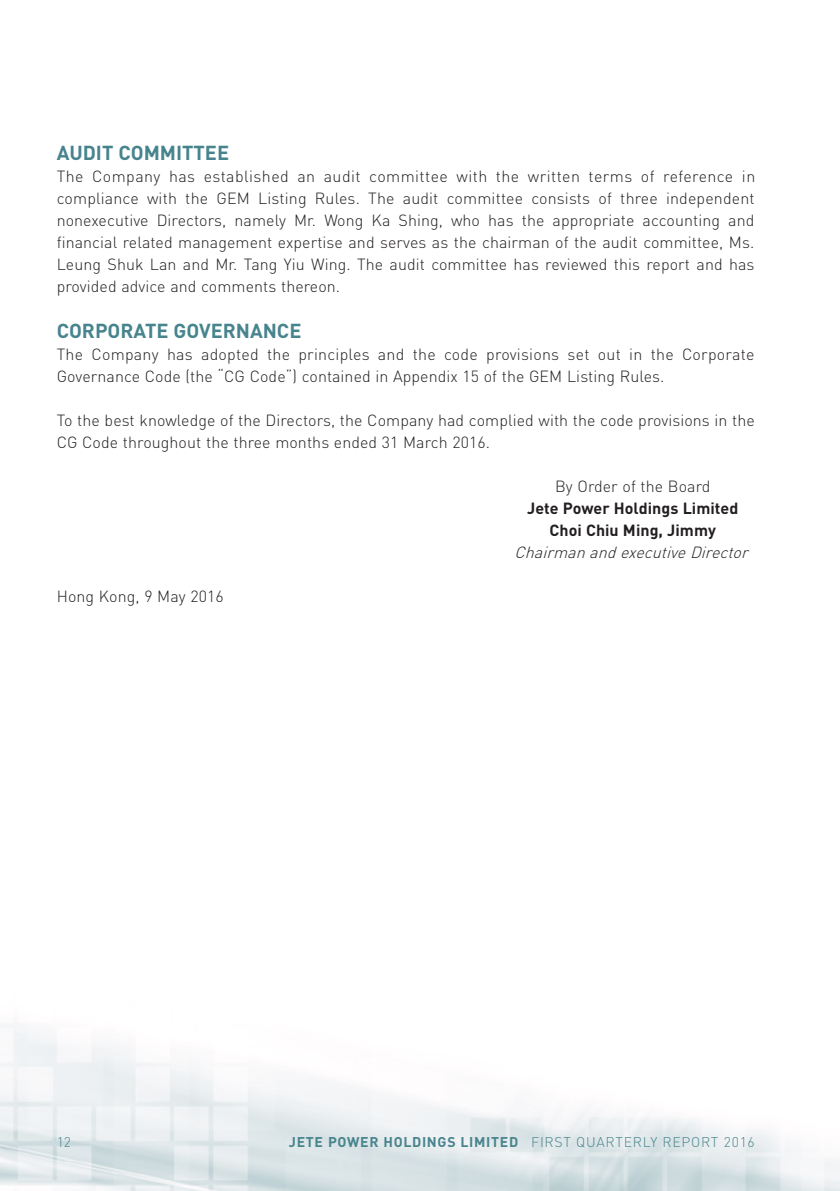
<style>
.page{position:relative;width:840px;height:1191px;background:#fff}
.page>*{position:absolute;margin:0;border:0;box-sizing:border-box;transform-origin:0 0}
.Heading_1{font:700 20px "DIN";color:#47848d}
.Body_Text{font:300 16px/22px "DIN";letter-spacing:.005em;color:#231f20}
.Body_Text-2{font:700 16px "DIN";letter-spacing:.005em;color:#231f20}
.Body_Text-3{font:italic 300 16px "DIN";color:#231f20}
.t1{font:700 14px "DIN";letter-spacing:.05em;color:#47848d}
.t2{font:300 14px "DIN";color:#47848d}
.s1{font-weight:300}
</style>
<div class="page">
<img style="left:0;top:1024px;width:839px;height:167px">
<p class="Heading_1" style="left:57px;top:139px;width:174px">AUDIT COMMITTEE</p>
<p class="Body_Text" style="left:57px;top:165px;width:699px;text-align:justify">The Company has established an audit committee with the written terms of reference in compliance with the GEM Listing Rules. The audit committee consists of three independent nonexecutive Directors, namely Mr. Wong Ka Shing, who has the appropriate accounting and financial related management expertise and serves as the chairman of the audit committee, Ms.<br>Leung Shuk Lan and Mr. Tang Yiu Wing. The audit committee has reviewed this report and has provided advice and comments thereon.</p>
<p class="Heading_1" style="left:57px;top:317px;width:246px">CORPORATE GOVERNANCE</p>
<p class="Body_Text" style="left:57px;top:343px;width:699px">The Company has adopted the principles and the code provisions set out in the Corporate<br>Governance Code (the “CG Code”) contained in Appendix 15 of the GEM Listing Rules.</p>
<p class="Body_Text" style="left:57px;top:409px;width:699px">To the best knowledge of the Directors, the Company had complied with the code provisions in the<br>CG Code throughout the three months ended 31 March 2016.</p>
<p class="Body_Text" style="left:555px;top:475px;width:157px">By Order of the Board</p>
<p class="Body_Text-2" style="left:527px;top:497px;width:212px">Jete Power Holdings Limited</p>
<p class="Body_Text-2" style="left:549px;top:519px;width:168px">Choi Chiu Ming, Jimmy</p>
<p class="Body_Text-3" style="left:514px;top:542px;width:240px">Chairman and executive Director</p>
<p class="Body_Text" style="left:57px;top:585px;width:168px">Hong Kong, 9 May 2016</p>
<p class="t2" style="left:57px;top:1133px;width:16px">12</p>
<p class="t1" style="left:289px;top:1132px;width:467px">JETE POWER HOLDINGS LIMITED <span class="s1">FIRST QUARTERLY REPORT 2016</span></p>
</div>
